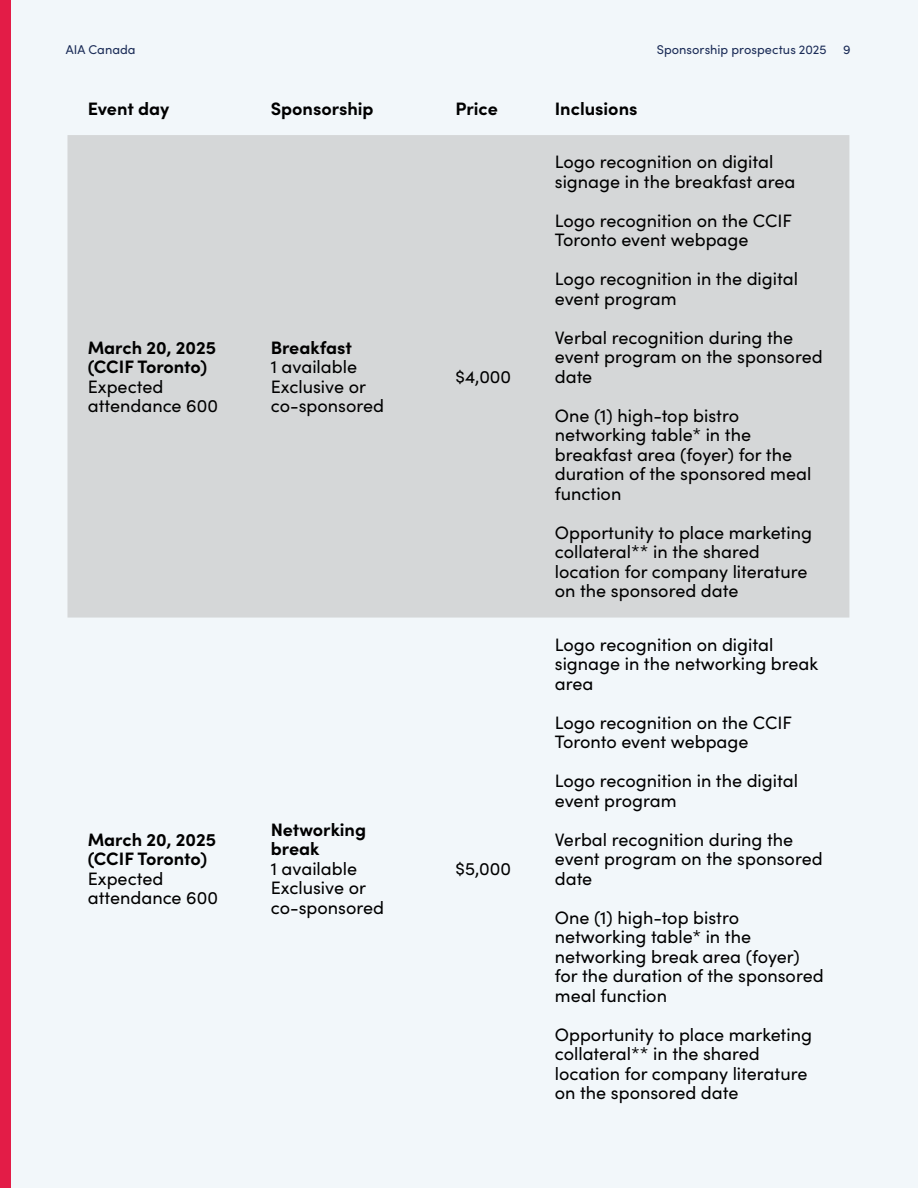
<style>
.page{position:relative;width:918px;height:1188px;background:#f2f7fa}
.page>*{position:absolute;margin:0;border:0;box-sizing:border-box;transform-origin:0 0}
.t1{font:18px/19.5px "Sofia Pro";color:#000}
.t2{font:700 18px/19.5px "Sofia Pro";color:#000}
.t3{font:12.75px "Sofia Pro";letter-spacing:.005em;color:#1b2c57}
</style>
<div class="page">
<div style="left:0;top:0;width:11px;height:1188px;background:#e31c47"></div>
<div style="left:68px;top:135px;width:781px;height:483px;background:#d5d7d8"></div>
<p class="t3" style="left:66px;top:41px;width:71px">AIA Canada</p>
<p class="t3" style="left:657px;top:41px;width:171px">Sponsorship prospectus 2025</p>
<p class="t3" style="left:843px;top:41px;width:9px">9</p>
<p class="t2" style="left:88px;top:97px;width:83px">Event day</p>
<p class="t2" style="left:271px;top:97px;width:104px">Sponsorship</p>
<p class="t2" style="left:455px;top:97px;width:44px">Price</p>
<p class="t2" style="left:555px;top:97px;width:84px">Inclusions</p>
<p class="t2" style="left:88px;top:336px;width:130px">March 20, 2025 (CCIF Toronto)</p>
<p class="t1" style="left:88px;top:376px;width:132px">Expected attendance 600</p>
<p class="t2" style="left:88px;top:828px;width:130px">March 20, 2025 (CCIF Toronto)</p>
<p class="t1" style="left:88px;top:868px;width:132px">Expected attendance 600</p>
<p class="t2" style="left:271px;top:336px;width:83px">Breakfast</p>
<p class="t1" style="left:271px;top:356px;width:115px">1 available<br>Exclusive or co-sponsored</p>
<p class="t1" style="left:455px;top:366px;width:57px">$4,000</p>
<p class="t2" style="left:271px;top:818px;width:97px">Networking break</p>
<p class="t1" style="left:271px;top:858px;width:115px">1 available<br>Exclusive or co-sponsored</p>
<p class="t1" style="left:455px;top:858px;width:57px">$5,000</p>
<p class="t1" style="left:555px;top:151px;width:242px">Logo recognition on digital signage in the breakfast area</p>
<p class="t1" style="left:555px;top:210px;width:239px">Logo recognition on the CCIF<br>Toronto event webpage</p>
<p class="t1" style="left:555px;top:268px;width:245px">Logo recognition in the digital event program</p>
<p class="t1" style="left:555px;top:327px;width:269px">Verbal recognition during the event program on the sponsored date</p>
<p class="t1" style="left:555px;top:405px;width:258px">One (1) high-top bistro networking table* in the breakfast area (foyer) for the duration of the sponsored meal function</p>
<p class="t1" style="left:555px;top:522px;width:259px">Opportunity to place marketing collateral** in the shared location for company literature on the sponsored date</p>
<p class="t1" style="left:555px;top:634px;width:265px">Logo recognition on digital signage in the networking break area</p>
<p class="t1" style="left:555px;top:712px;width:239px">Logo recognition on the CCIF<br>Toronto event webpage</p>
<p class="t1" style="left:555px;top:770px;width:245px">Logo recognition in the digital event program</p>
<p class="t1" style="left:555px;top:829px;width:269px">Verbal recognition during the event program on the sponsored date</p>
<p class="t1" style="left:555px;top:907px;width:270px">One (1) high-top bistro networking table* in the networking break area (foyer) for the duration of the sponsored meal function</p>
<p class="t1" style="left:555px;top:1024px;width:259px">Opportunity to place marketing collateral** in the shared location for company literature on the sponsored date</p>
</div>
